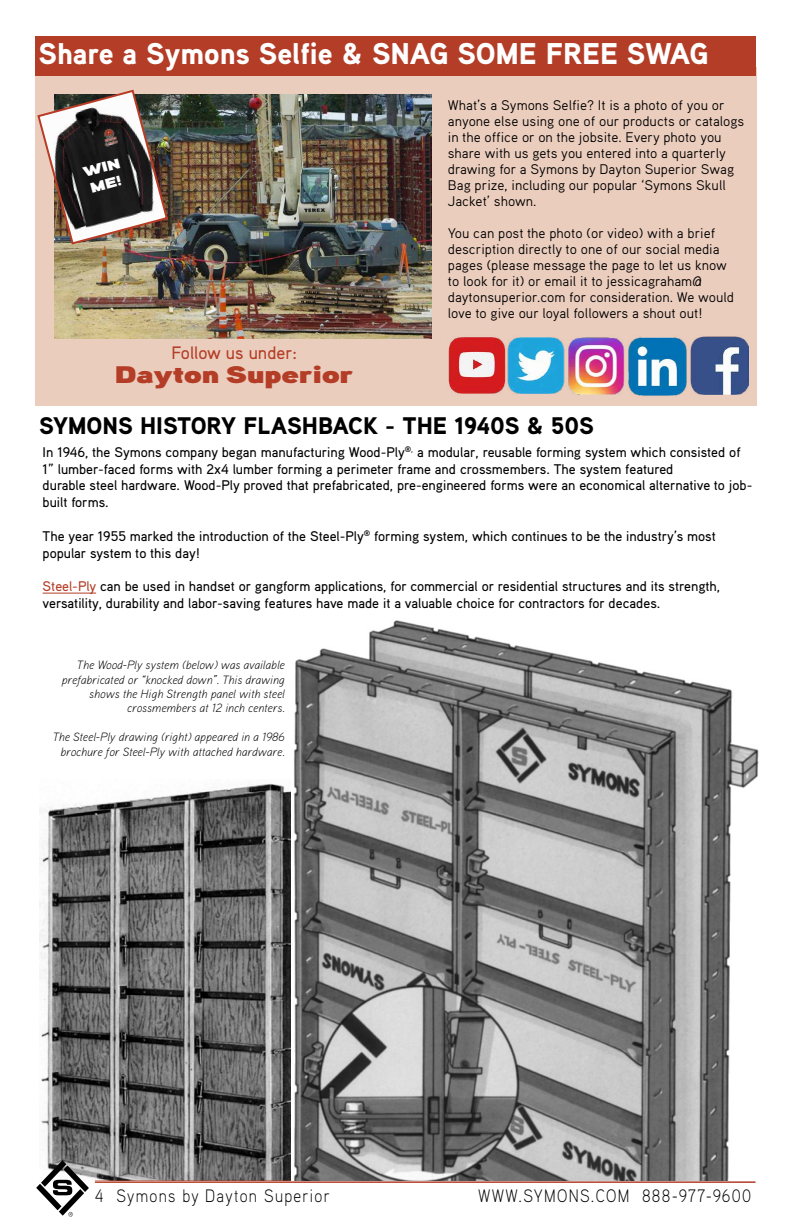
<style>
.page{position:relative;width:792px;height:1224px;background:#fff}
.page>*{position:absolute;margin:0;border:0;box-sizing:border-box;transform-origin:0 0}
.t1{font:900 30px "Aaux Pro OT";color:#fff}
.t2{font:900 24px "Aaux Pro OT";color:#000}
.t3{font:24px "Aaux Pro OT Poster";color:#b33d26}
.t4{font:300 18px "Aaux Pro OT";letter-spacing:.08em;color:#000;scale:.9 1}
.t5{font:500 18px "Aaux Pro OT";color:#b33d26}
.t6{font:500 14px/16.8px "Aaux Pro OT";color:#000}
.t7{font:14px/16px "Aaux Pro OT";color:#000}
.t8{font:14px/16.8px "Aaux Pro OT Poster";color:#fff}
.t9{font:italic 300 12px/14.4px "Aaux Pro OT";color:#000;text-align:right}
.s1{color:#b33d26}
</style>
<div class="page">
<div style="left:35px;top:68px;width:722px;height:338px;background:#ebcdbe"></div>
<img style="left:54px;top:95px;width:377px;height:243px">
<img style="left:40px;top:783px;width:251px;height:397px">
<svg style="left:36px;top:1160px;width:53px;height:57px"></svg>
<hr style="left:95px;top:1181px;width:661px;height:1px;background:#b33d26">
<hr style="left:95px;top:1182px;width:661px;height:1px;background:#b33d26">
<div style="left:35px;top:36px;width:721px;height:40px;background:#b33d26"></div>
<img style="left:448px;top:336px;width:300px;height:60px">
<img style="left:37px;top:89px;width:132px;height:157px">
<hr style="left:43px;top:593px;width:53px;height:1px;background:#b33d26">
<img style="left:294px;top:620px;width:465px;height:560px">
<h1 class="t1" style="left:39px;top:35px;width:672px">Share a Symons Selfie &amp; SNAG SOME FREE SWAG</h1>
<p class="t8" style="left:81px;top:164px;width:39px;rotate:-15deg">WIN<br>ME!</p>
<p class="t5" style="left:171px;top:342px;width:127px">Follow us under:</p>
<h2 class="t3" style="left:115px;top:359px;width:240px">Dayton Superior</h2>
<p class="t7" style="left:448px;top:96px;width:298px">What’s a Symons Selfie? It is a photo of you or anyone else using one of our products or catalogs in the office or on the jobsite. Every photo you share with us gets you entered into a quarterly drawing for a Symons by Dayton Superior Swag Bag prize, including our popular ‘Symons Skull Jacket’ shown.</p>
<p class="t7" style="left:448px;top:224px;width:287px">You can post the photo (or video) with a brief description directly to one of our social media pages (please message the page to let us know to look for it) or email it to jessicagraham@ daytonsuperior.com for consideration. We would love to give our loyal followers a shout out!</p>
<h2 class="t2" style="left:39px;top:411px;width:556px">SYMONS HISTORY FLASHBACK - THE 1940S &amp; 50S</h2>
<p class="t6" style="left:43px;top:443px;width:711px">In 1946, the Symons company began manufacturing Wood‑Ply<sup>®,</sup> a modular, reusable forming system which consisted of 1” lumber-faced forms with 2x4 lumber forming a perimeter frame and crossmembers. The system featured<br>durable steel hardware. Wood‑Ply proved that prefabricated, pre-engineered forms were an economical alternative to job&shy;built forms.</p>
<p class="t6" style="left:43px;top:527px;width:675px">The year 1955 marked the introduction of the Steel‑Ply<sup>®</sup> forming system, which continues to be the industry’s most popular system to this day!</p>
<p class="t6" style="left:43px;top:578px;width:679px"><span class="s1">Steel‑Ply</span> can be used in handset or gangform applications, for commercial or residential structures and its strength, versatility, durability and labor-saving features have made it a valuable choice for contractors for decades.</p>
<p class="t9" style="left:62px;top:657px;width:224px">The Wood‑Ply system (below) was available prefabricated or “knocked down”. This drawing shows the High Strength panel with steel crossmembers at 12 inch centers.</p>
<p class="t9" style="left:53px;top:729px;width:234px">The Steel‑Ply drawing (right) appeared in a 1986 brochure for Steel‑Ply with attached hardware.</p>
<p class="t4" style="left:95px;top:1184px;width:262px">4 Symons by Dayton Superior</p>
<p class="t4" style="left:478px;top:1184px;width:305px">WWW.SYMONS.COM 888-977-9600</p>
</div>
